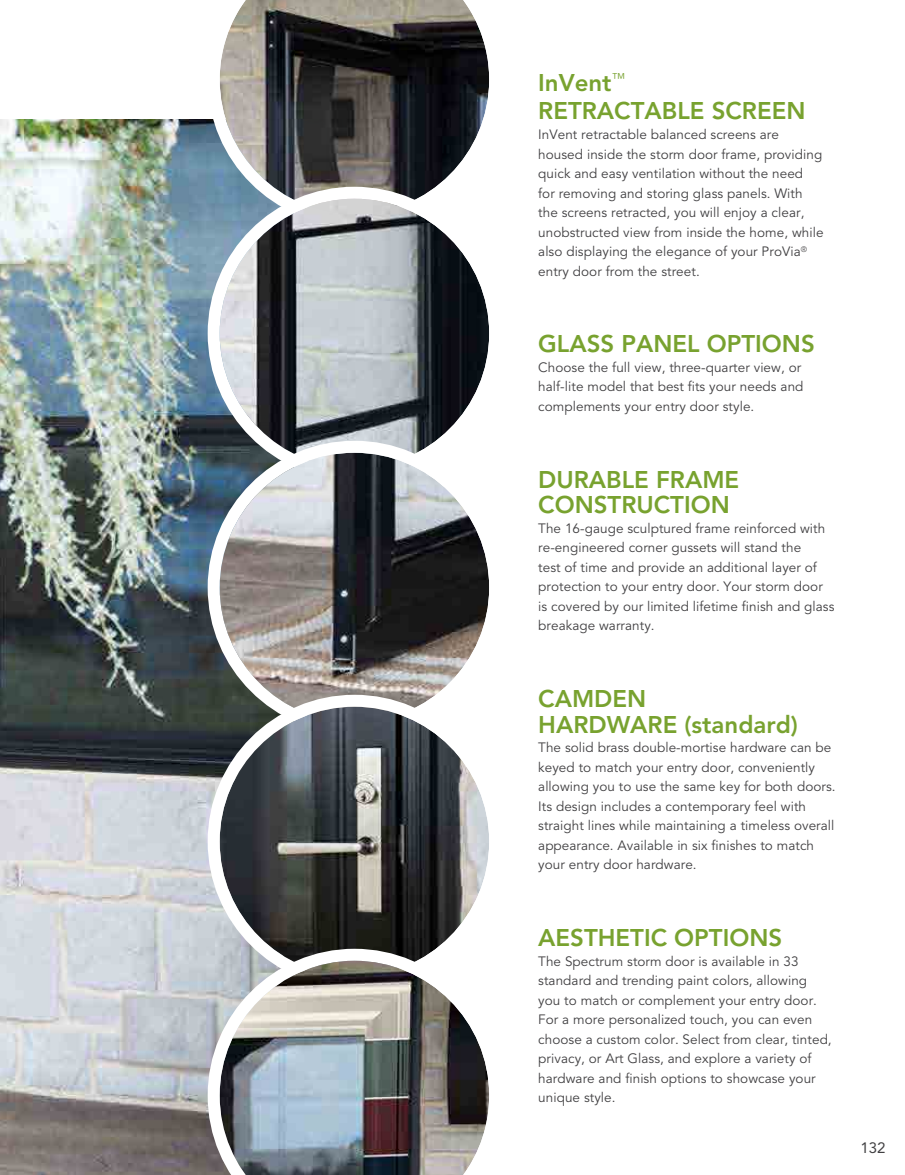
<style>
.page{position:relative;width:905px;height:1175px;background:#fff}
.page>*{position:absolute;margin:0;border:0;box-sizing:border-box;transform-origin:0 0}
.t1{font:800 24px/25.5px "Avenir LT Std";color:#78a22f}
.t2{font:15px "Avenir LT Std";color:#414042}
.t3{font:13.5px/19.5px "Avenir LT Std";letter-spacing:.005em;color:#414042}
</style>
<div class="page">
<img style="left:0;top:119px;width:310px;height:1055px">
<svg style="left:208px;top:0;width:281px;height:226px"></svg>
<img style="left:220px;top:199px;width:269px;height:269px;border-radius:135px">
<div style="left:208px;top:187px;width:293px;height:293px;border:12px solid #fff;border-radius:50%"></div>
<img style="left:220px;top:453px;width:269px;height:269px;border-radius:135px">
<div style="left:208px;top:441px;width:293px;height:293px;border:12px solid #fff;border-radius:50%"></div>
<img style="left:220px;top:706px;width:269px;height:270px;border-radius:135px">
<div style="left:208px;top:694px;width:293px;height:294px;border:12px solid #fff;border-radius:50%"></div>
<img style="left:208px;top:948px;width:281px;height:226px">
<svg style="left:0;top:1051px;width:1px;height:69px"></svg>
<h1 class="t1" style="left:538px;top:68px;width:269px;line-height:28.5px">InVent<sup>™<br></sup>RETRACTABLE SCREEN</h1>
<p class="t3" style="left:538px;top:125px;width:287px">InVent retractable balanced screens are housed inside the storm door frame, providing quick and easy ventilation without the need<br>for removing and storing glass panels. With the screens retracted, you will enjoy a clear, unobstructed view from inside the home, while also displaying the elegance of your ProVia<sup>® </sup>entry door from the street.</p>
<h1 class="t1" style="left:538px;top:331px;width:278px">GLASS PANEL OPTIONS</h1>
<p class="t3" style="left:538px;top:358px;width:267px">Choose the full view, three-quarter view, or half-lite model that best fits your needs and complements your entry door style.</p>
<h1 class="t1" style="left:538px;top:467px;width:202px">DURABLE FRAME<br>CONSTRUCTION</h1>
<p class="t3" style="left:538px;top:519px;width:298px">The 16-gauge sculptured frame reinforced with re-engineered corner gussets will stand the<br>test of time and provide an additional layer of protection to your entry door. Your storm door is covered by our limited lifetime finish and glass breakage warranty.</p>
<h1 class="t1" style="left:538px;top:686px;width:261px">CAMDEN<br>HARDWARE (standard)</h1>
<p class="t3" style="left:538px;top:738px;width:299px">The solid brass double-mortise hardware can be keyed to match your entry door, conveniently allowing you to use the same key for both doors.<br>Its design includes a contemporary feel with straight lines while maintaining a timeless overall appearance. Available in six finishes to match your entry door hardware.</p>
<h1 class="t1" style="left:538px;top:925px;width:245px">AESTHETIC OPTIONS</h1>
<p class="t3" style="left:538px;top:951px;width:295px">The Spectrum storm door is available in 33 standard and trending paint colors, allowing you to match or complement your entry door.<br>For a more personalized touch, you can even choose a custom color. Select from clear, tinted, privacy, or Art Glass, and explore a variety of hardware and finish options to showcase your unique style.</p>
<p class="t2" style="left:860px;top:1139px;width:27px">132</p>
</div>
